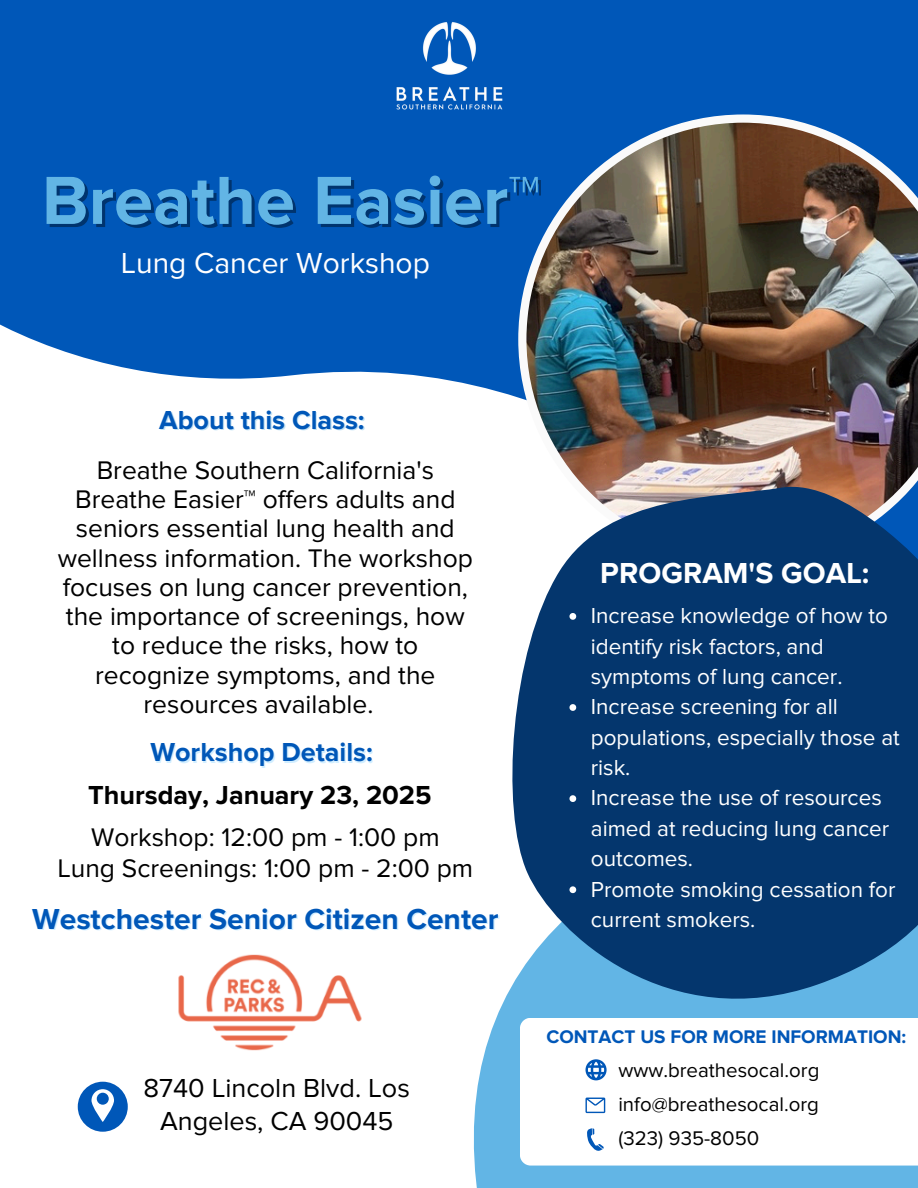
<style>
.page{position:relative;width:918px;height:1188px;background:#fff}
.page>*{position:absolute;margin:0;border:0;box-sizing:border-box;transform-origin:0 0}
.t1{font:700 70.5px "Proxima Nova";color:#62b5e5}
.t2{font:700 30px "Proxima Nova";color:#0057b8}
.t3{font:30px "Proxima Nova";color:#fff}
.t4{font:700 30px "Proxima Nova";color:#fff}
.t5{font:27px/33.8px "Proxima Nova";color:#000;text-align:center}
.t6{font:700 27px "Proxima Nova";color:#0057b8}
.t7{font:700 27px "Proxima Nova";color:#000}
.t8{font:26.4px/29.2px "Proxima Nova";color:#000;text-align:center}
.t9{font:22.5px/30.3px "Proxima Nova";color:#fff}
.t10{font:20.4px "Proxima Nova";color:#000}
.t11{font:700 18.9px "Proxima Nova";color:#0057b8}
</style>
<div class="page">
<svg style="left:473px;top:1009px;width:445px;height:179px;background:#6ebae7"></svg>
<div style="left:0;top:0;width:918px;height:398px;background:#0057b8"></div>
<img style="left:518px;top:114px;width:400px;height:363px">
<img style="left:380px;top:0;width:139px;height:138px">
<svg style="left:500px;top:477px;width:418px;height:559px;background:#285686"></svg>
<svg style="left:520px;top:1018px;width:398px;height:148px"></svg>
<svg style="left:585px;top:1098px;width:20px;height:15px"></svg>
<svg style="left:587px;top:1128px;width:17px;height:23px"></svg>
<svg style="left:585px;top:1059px;width:22px;height:21px"></svg>
<svg style="left:78px;top:1082px;width:49px;height:49px"></svg>
<img style="left:178px;top:954px;width:184px;height:97px">
<svg style="left:569px;top:613px;width:7px;height:7px"></svg>
<svg style="left:569px;top:704px;width:7px;height:7px"></svg>
<svg style="left:569px;top:795px;width:7px;height:7px"></svg>
<svg style="left:569px;top:886px;width:7px;height:7px"></svg>
<h1 class="t1" style="left:42px;top:168px;width:500px">Breathe Easier™</h1>
<h4 class="t3" style="left:121px;top:246px;width:311px">Lung Cancer Workshop</h4>
<h5 class="t6" style="left:159px;top:408px;width:207px">About this Class:</h5>
<h6 class="t8" style="left:58px;top:456px;width:417px">Breathe Southern California's<br>Breathe Easier™ offers adults and seniors essential lung health and wellness information. The workshop focuses on lung cancer prevention, the importance of screenings, how to reduce the risks, how to recognize symptoms, and the resources available.</h6>
<h5 class="t6" style="left:150px;top:740px;width:224px">Workshop Details:</h5>
<h5 class="t7" style="left:88px;top:783px;width:345px">Thursday, January 23, 2025</h5>
<h6 class="t8" style="left:57px;top:822px;width:417px;line-height:31.5px">Workshop: 12:00 pm - 1:00 pm<br>Lung Screenings: 1:00 pm - 2:00 pm</h6>
<h3 class="t2" style="left:32px;top:905px;width:468px">Westchester Senior Citizen Center</h3>
<h6 class="t5" style="left:144px;top:1071px;width:268px">8740 Lincoln Blvd. Los<br>Angeles, CA 90045</h6>
<p class="t4" style="left:600px;top:560px;width:271px">PROGRAM'S GOAL:</p>
<p class="t9" style="left:591px;top:601px;width:299px">Increase knowledge of how to identify risk factors, and symptoms of lung cancer.</p>
<p class="t9" style="left:591px;top:692px;width:311px">Increase screening for all populations, especially those at risk.</p>
<p class="t9" style="left:591px;top:783px;width:300px">Increase the use of resources aimed at reducing lung cancer outcomes.</p>
<p class="t9" style="left:591px;top:874px;width:306px">Promote smoking cessation for current smokers.</p>
<p class="t11" style="left:546px;top:1029px;width:361px">CONTACT US FOR MORE INFORMATION:</p>
<p class="t10" style="left:618px;top:1058px;width:203px">www.breathesocal.org</p>
<p class="t10" style="left:618px;top:1092px;width:202px">info@breathesocal.org</p>
<p class="t10" style="left:618px;top:1126px;width:142px">(323) 935-8050</p>
</div>
